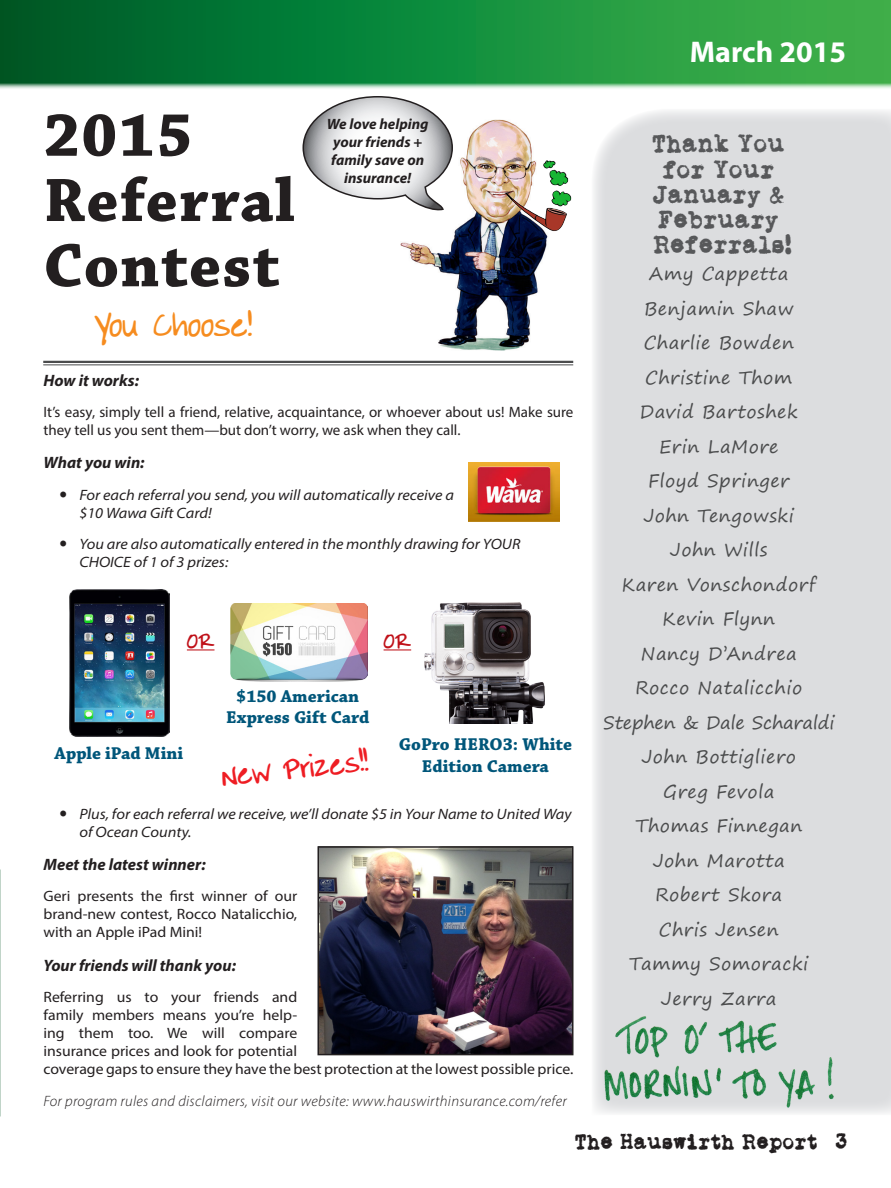
<style>
.page{position:relative;width:891px;height:1188px;background:#fff}
.page>*{position:absolute;margin:0;border:0;box-sizing:border-box;transform-origin:0 0}
.t1{font:700 64.5px/65.2px "Chaparral Pro";letter-spacing:.02em;color:#231f20}
.t2{font:30px "Copy Doodles Becky";color:#f68c1f}
.t3{font:700 30px "Myriad Pro";color:#fff}
.t4{font:27px "Copy Doodles Becky";color:#ee1d23}
.t5{font:21px/25.2px "L.C.Smith 5 typewriter";color:#57585a;text-align:center}
.t6{font:21px "Copy Doodles Becky";color:#c01119}
.t7{font:18px/34.5px "Segoe Print";letter-spacing:.03em;color:#4b4c4d;text-align:center}
.t8{font:700 18px/21.6px "Chaparral Pro";color:#00567a;text-align:center}
.t9{font:18px "L.C.Smith 5 typewriter";color:#231f20}
.t10{font:italic 700 16.5px "Myriad Pro";color:#231f20}
.t11{font:15px/18px "Myriad Pro";color:#231f20;text-align:justify;scale:1.05 1}
.t12{font:italic semi-expanded 15px/18px "Myriad Pro";color:#231f20}
.t13{font:15px/18px "Myriad Pro";color:#231f20}
.t14{font:italic 300 15px "Myriad Pro";letter-spacing:.02em;color:#231f20}
.t15{font:italic 700 15px/18px "Myriad Pro";color:#231f20;text-align:center}
</style>
<div class="page">
<svg style="left:0;top:0;width:891px;height:89px;background:#208e43"></svg>
<img style="left:321px;top:849px;width:250px;height:203px">
<div style="left:318px;top:846px;width:256px;height:209px;border:2px solid #231f20"></div>
<div style="left:593px;top:110px;width:298px;height:1004px;background:#dcdddf"></div>
<img style="left:384px;top:119px;width:178px;height:242px">
<svg style="left:302px;top:96px;width:152px;height:115px"></svg>
<hr style="left:43px;top:361px;width:530px;height:2px;background:#4b4c4d">
<hr style="left:43px;top:364px;width:530px;height:1px;background:#4b4c4d">
<img style="left:469px;top:462px;width:91px;height:59px">
<img style="left:604px;top:1016px;width:230px;height:92px">
<img style="left:424px;top:603px;width:121px;height:121px">
<img style="left:231px;top:603px;width:136px;height:78px">
<img style="left:70px;top:590px;width:99px;height:147px">
<svg style="left:187px;top:649px;width:28px;height:1px"></svg>
<svg style="left:384px;top:649px;width:27px;height:1px"></svg>
<img style="left:504px;top:160px;width:67px;height:71px">
<h1 class="t1" style="left:44px;top:105px;width:253px">2015<br>Referral<br>Contest</h1>
<h2 class="t2" style="left:95px;top:308px;width:159px">You Choose!</h2>
<p class="t10" style="left:44px;top:369px;width:97px">How it works:</p>
<p class="t13" style="left:44px;top:403px;width:531px">It’s easy, simply tell a friend, relative, acquaintance, or whoever about us! Make sure they tell us you sent them—but don’t worry, we ask when they call.</p>
<p class="t10" style="left:44px;top:452px;width:103px">What you win:</p>
<p class="t12" style="left:80px;top:485px;width:376px">For each referral you send, you will automatically receive a $10 Wawa Gift Card!</p>
<p class="t12" style="left:80px;top:535px;width:442px">You are also automatically entered in the monthly drawing for YOUR<br>CHOICE of 1 of 3 prizes:</p>
<p class="t15" style="left:327px;top:114px;width:103px">We love helping your friends + family save on insurance!</p>
<p class="t6" style="left:187px;top:628px;width:29px">OR</p>
<p class="t6" style="left:384px;top:628px;width:29px">OR</p>
<p class="t8" style="left:226px;top:686px;width:145px">$150 American<br>Express Gift Card</p>
<p class="t8" style="left:54px;top:743px;width:130px">Apple iPad Mini</p>
<p class="t8" style="left:399px;top:734px;width:175px">GoPro HERO3: White<br>Edition Camera</p>
<h3 class="t4" style="left:220px;top:761px;width:149px;rotate:-6deg">New Prizes!!</h3>
<p class="t12" style="left:80px;top:804px;width:494px">Plus, for each referral we receive, we’ll donate $5 in Your Name to United Way of Ocean County.</p>
<p class="t10" style="left:44px;top:854px;width:164px">Meet the latest winner:</p>
<p class="t11" style="left:44px;top:887px;width:243px">Geri presents the first winner of our brand-new contest, Rocco Natalicchio, with an Apple iPad Mini!</p>
<p class="t10" style="left:44px;top:954px;width:194px">Your friends will thank you:</p>
<p class="t11" style="left:44px;top:988px;width:505px;text-align:left">Referring us to your friends and<br>family members means you’re help-<br>ing them too. We will compare<br>insurance prices and look for potential<br>coverage gaps to ensure they have the best protection at the lowest possible price.</p>
<p class="t14" style="left:44px;top:1092px;width:525px">For program rules and disclaimers, visit our website: www.hauswirthinsurance.com/refer</p>
<h2 class="t3" style="left:690px;top:32px;width:158px">March 2015</h2>
<p class="t5" style="left:652px;top:131px;width:141px">Thank You for Your<br>January &amp;<br>February<br>Referrals!</p>
<p class="t7" style="left:603px;top:256px;width:233px">Amy Cappetta<br>Benjamin Shaw<br>Charlie Bowden<br>Christine Thom<br>David Bartoshek<br>Erin LaMore<br>Floyd Springer<br>John Tengowski<br>John Wills<br>Karen Vonschondorf<br>Kevin Flynn<br>Nancy D’Andrea<br>Rocco Natalicchio<br>Stephen &amp; Dale Scharaldi<br>John Bottigliero<br>Greg Fevola<br>Thomas Finnegan<br>John Marotta<br>Robert Skora<br>Chris Jensen<br>Tammy Somoracki<br>Jerry Zarra</p>
<p class="t9" style="left:575px;top:1127px;width:274px">The Hauswirth Report 3</p>
</div>
